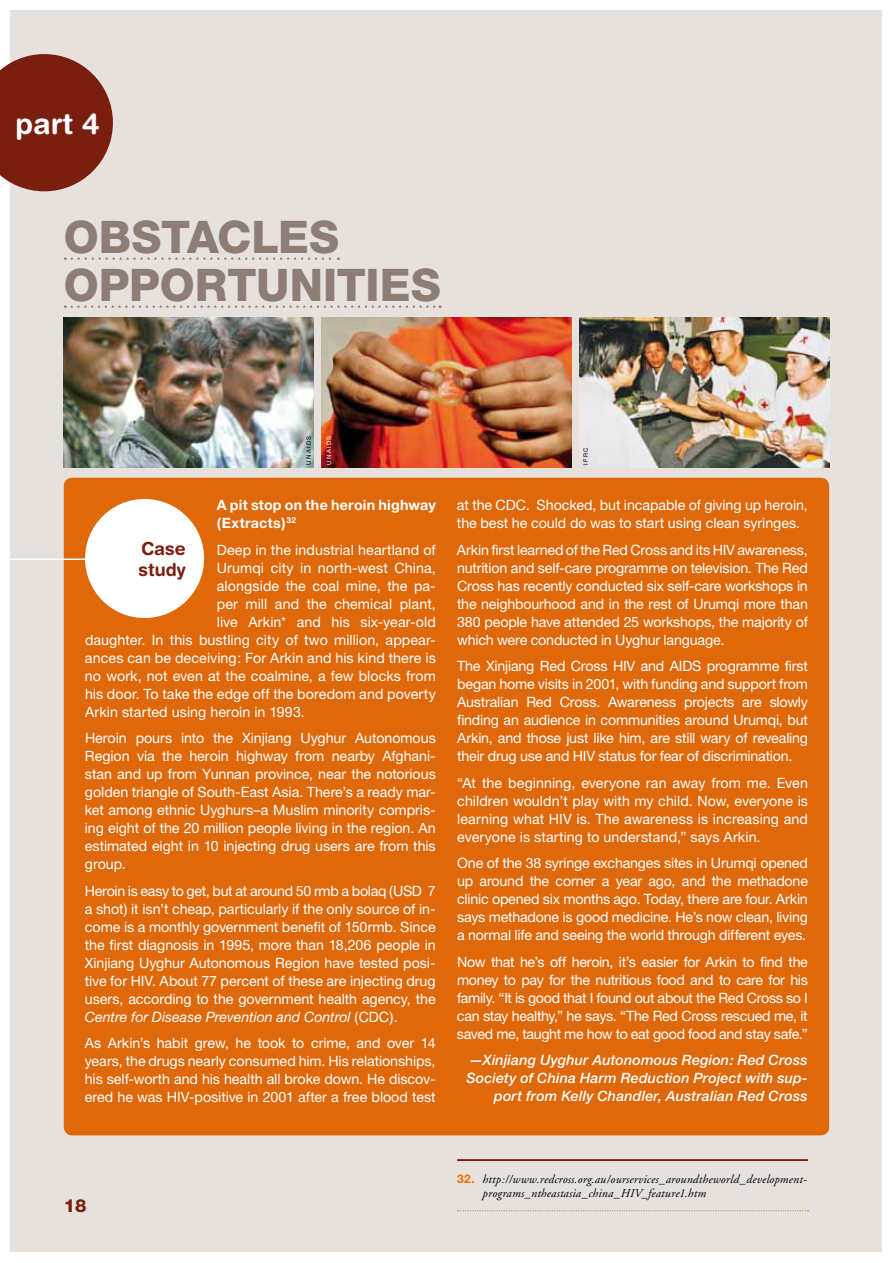
<style>
.page{position:relative;width:893px;height:1263px;background:#fff}
.page>*{position:absolute;margin:0;border:0;box-sizing:border-box;transform-origin:0 0}
.t1{font:800 45px/48px "Helvetica Neue";color:#8d7d74}
.t2{font:700 29.1px "Helvetica Rounded";color:#fff}
.t3{font:700 18px/21.6px "Helvetica Rounded";color:#7a1f10}
.t4{font:800 18px "Helvetica Neue";color:#7a1f10}
.t5{font:14.25px/18px "Helvetica Neue";color:#fff;text-align:justify}
.t6{font:italic 500 14.25px/18px "Helvetica Neue";letter-spacing:.01em;color:#fff;text-align:right}
.t7{font:700 14.25px/18px "Helvetica Neue";letter-spacing:.015em;color:#fff}
.t8{font:italic 12px/13.5px "Adobe Garamond";letter-spacing:.015em;color:#000}
.t9{font:6px "Helvetica Neue";letter-spacing:.22em;color:#000}
.t10{font:6px "Helvetica Neue";letter-spacing:.225em;color:#fff}
.s1{font-style:italic}
.s2{font-family:"Helvetica Neue";font-weight:700;font-style:normal;color:#eb6e08}
</style>
<div class="page">
<div style="left:11px;top:11px;width:871px;height:1241px;background:#e6e1dd"></div>
<svg style="left:72px;top:258px;width:267px;height:2px"></svg>
<svg style="left:72px;top:306px;width:369px;height:2px"></svg>
<img style="left:64px;top:318px;width:250px;height:150px">
<img style="left:321px;top:318px;width:250px;height:150px">
<img style="left:579px;top:318px;width:250px;height:150px">
<div style="left:64px;top:478px;width:765px;height:657px;background:#de680a;border-radius:9px"></div>
<div style="left:85px;top:499px;width:119px;height:119px;background:#fff;border-radius:50%"></div>
<svg style="left:0;top:54px;width:113px;height:137px;background:#8b3e31"></svg>
<hr style="left:0;top:558px;width:92px;height:2px;background:#fff">
<hr style="left:457px;top:1159px;width:351px;height:2px;background:#7a1f10">
<svg style="left:458px;top:1210px;width:350px;height:1px"></svg>
<h2 class="t2" style="left:15px;top:106px;width:86px">part 4</h2>
<h1 class="t1" style="left:64px;top:213px;width:98px">OBSTAC</h1>
<h1 class="t1" style="left:64px;top:213px;width:284px;text-indent:188px">LES<br>OPPORTUNITIES</h1>
<p class="t9" style="left:305px;top:465px;width:30px;rotate:-90deg">UNAIDS</p>
<p class="t10" style="left:325px;top:465px;width:30px;rotate:-90deg">UNAIDS</p>
<p class="t9" style="left:582px;top:465px;width:19px;rotate:-90deg">IFRC</p>
<p class="t7" style="left:217px;top:496px;width:220px">A pit stop on the heroin highway (Extracts)<sup>32</sup></p>
<p class="t5" style="left:217px;top:540px;width:220px">Deep in the industrial heartland of</p>
<p class="t5" style="left:217px;top:558px;width:220px">Urumqi city in north-west China,</p>
<p class="t5" style="left:217px;top:576px;width:220px">alongside the coal mine, the pa-</p>
<p class="t5" style="left:217px;top:594px;width:220px">per mill and the chemical plant,</p>
<p class="t5" style="left:217px;top:612px;width:220px">live Arkin* and his six-year-old</p>
<p class="t5" style="left:85px;top:630px;width:352px">daughter. In this bustling city of two million, appear-</p>
<p class="t5" style="left:85px;top:648px;width:352px">ances can be deceiving: For Arkin and his kind there is</p>
<p class="t5" style="left:85px;top:666px;width:352px">no work, not even at the coalmine, a few blocks from</p>
<p class="t5" style="left:85px;top:684px;width:352px">his door. To take the edge off the boredom and poverty</p>
<p class="t5" style="left:85px;top:702px;width:221px">Arkin started using heroin in 1993.</p>
<p class="t5" style="left:85px;top:729px;width:352px">Heroin pours into the Xinjiang Uyghur Autonomous Region via the heroin highway from nearby Afghani&shy;stan and up from Yunnan province, near the notorious golden triangle of South-East Asia. There’s a ready mar&shy;ket among ethnic Uyghurs–a Muslim minority compris&shy;ing eight of the 20 million people living in the region. An estimated eight in 10 injecting drug users are from this group.</p>
<p class="t5" style="left:85px;top:881px;width:352px">Heroin is easy to get, but at around 50 rmb a bolaq (USD 7 a shot) it isn’t cheap, particularly if the only source of in&shy;come is a monthly government benefit of 150rmb. Since the first diagnosis in 1995, more than 18,206 people in Xinjiang Uyghur Autonomous Region have tested posi&shy;tive for HIV. About 77 percent of these are injecting drug users, according to the government health agency, the <span class="s1">Centre for Disease Prevention and Control</span> (CDC).</p>
<p class="t5" style="left:85px;top:1034px;width:352px">As Arkin’s habit grew, he took to crime, and over 14 years, the drugs nearly consumed him. His relationships, his self-worth and his health all broke down. He discov&shy;ered he was HIV-positive in 2001 after a free blood test</p>
<p class="t3" style="left:139px;top:537px;width:49px">Case study</p>
<p class="t5" style="left:457px;top:496px;width:352px">at the CDC. Shocked, but incapable of giving up heroin, the best he could do was to start using clean syringes.</p>
<p class="t5" style="left:457px;top:540px;width:352px">Arkin first learned of the Red Cross and its HIV awareness, nutrition and self-care programme on television. The Red Cross has recently conducted six self-care workshops in the neighbourhood and in the rest of Urumqi more than 380 people have attended 25 workshops, the majority of which were conducted in Uyghur language.</p>
<p class="t5" style="left:457px;top:657px;width:352px">The Xinjiang Red Cross HIV and AIDS programme first began home visits in 2001, with funding and support from Australian Red Cross. Awareness projects are slowly finding an audience in communities around Urumqi, but Arkin, and those just like him, are still wary of revealing their drug use and HIV status for fear of discrimination.</p>
<p class="t5" style="left:457px;top:773px;width:352px">“At the beginning, everyone ran away from me. Even children wouldn’t play with my child. Now, everyone is learning what HIV is. The awareness is increasing and everyone is starting to understand,” says Arkin.</p>
<p class="t5" style="left:457px;top:854px;width:352px">One of the 38 syringe exchanges sites in Urumqi opened up around the corner a year ago, and the methadone clinic opened six months ago. Today, there are four. Arkin says methadone is good medicine. He’s now clean, living a normal life and seeing the world through different eyes.</p>
<p class="t5" style="left:457px;top:952px;width:352px">Now that he’s off heroin, it’s easier for Arkin to find the money to pay for the nutritious food and to care for his family. “It is good that I found out about the Red Cross so I can stay healthy,” he says. “The Red Cross rescued me, it saved me, taught me how to eat good food and stay safe.”</p>
<p class="t6" style="left:466px;top:1051px;width:343px">—Xinjiang Uyghur Autonomous Region: Red Cross<br>Society of China Harm Reduction Project with sup&shy;port from Kelly Chandler, Australian Red Cross</p>
<p class="t4" style="left:64px;top:1195px;width:24px">18</p>
<p class="t8" style="left:483px;top:1173px;width:326px;text-indent:-26px"><span class="s2">32.</span> http://www.redcross.org.au/ourservices_aroundtheworld_development&shy;programs_ntheastasia_china_HIV_feature1.htm</p>
</div>
